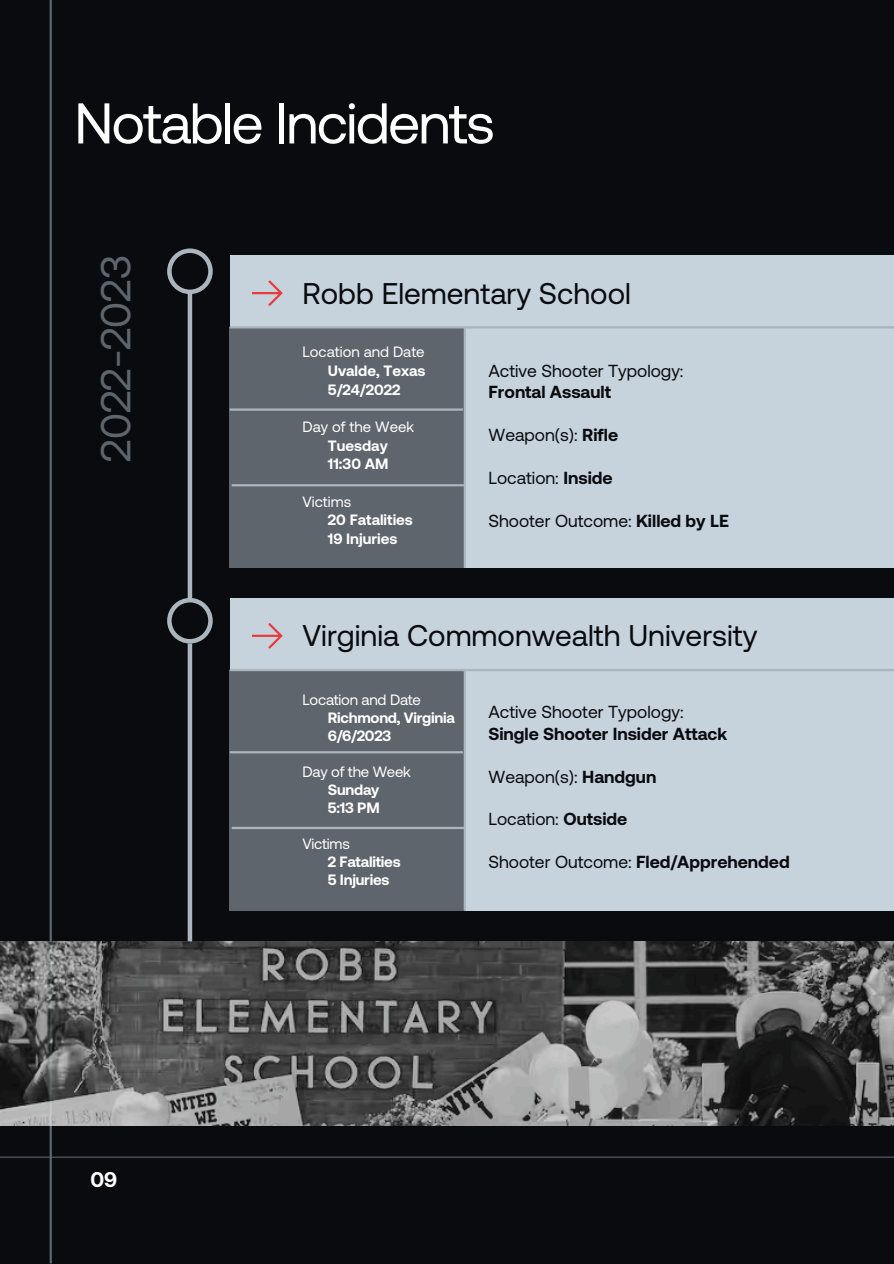
<style>
.page{position:relative;width:894px;height:1264px;background:#fff}
.page>*{position:absolute;margin:0;border:0;box-sizing:border-box;transform-origin:0 0}
.t1{font:57.3px "Aeonik";letter-spacing:-.03em;color:#fff}
.t2{font:42px "Aeonik";color:#5e656d}
.t3{font:29.85px "Aeonik";color:#0a0b0e}
.t4{font:700 21.3px "Aeonik";color:#fff}
.t5{font:17.4px/21.5px "Aeonik";color:#0a0b0e}
.t6{font:700 17.4px/21.3px "Aeonik";color:#0a0b0e}
.t7{font:700 15px "Aeonik";letter-spacing:-.01em;color:#fff}
.t8{font:15px "Aeonik";letter-spacing:-.01em;color:#fff}
.s1{font-weight:700}
.s2{font-weight:400}
</style>
<div class="page">
<div style="left:0;top:0;width:893px;height:1263px;background:#0a0b0e"></div>
<hr style="left:188px;top:286px;width:4px;height:655px;background:#aab5bd">
<svg style="left:167px;top:248px;width:46px;height:46px"></svg>
<svg style="left:167px;top:598px;width:46px;height:45px"></svg>
<div style="left:230px;top:255px;width:663px;height:313px;background:#c6d2dc"></div>
<div style="left:230px;top:327px;width:234px;height:241px;background:#5e656d"></div>
<svg style="left:252px;top:280px;width:30px;height:26px"></svg>
<hr style="left:230px;top:326px;width:663px;height:2px;background:#aab5bd">
<hr style="left:463px;top:327px;width:3px;height:241px;background:#aab5bd">
<hr style="left:230px;top:408px;width:233px;height:3px;background:#aab5bd">
<hr style="left:231px;top:484px;width:233px;height:2px;background:#aab5bd">
<div style="left:230px;top:598px;width:663px;height:312px;background:#c6d2dc"></div>
<div style="left:230px;top:670px;width:234px;height:240px;background:#5e656d"></div>
<svg style="left:252px;top:623px;width:30px;height:25px"></svg>
<hr style="left:230px;top:669px;width:663px;height:2px;background:#aab5bd">
<hr style="left:463px;top:670px;width:3px;height:240px;background:#aab5bd">
<hr style="left:230px;top:751px;width:233px;height:2px;background:#aab5bd">
<hr style="left:231px;top:826px;width:233px;height:3px;background:#aab5bd">
<hr style="left:0;top:1156px;width:893px;height:1px;background:#5e656d">
<hr style="left:50px;top:0;width:2px;height:1263px;background:#5e656d">
<img style="left:0;top:941px;width:893px;height:184px">
<p class="t1" style="left:74px;top:90px;width:421px">Notable Incidents</p>
<p class="t2" style="left:91px;top:462px;width:208px;rotate:-90deg">2022-2023</p>
<p class="t4" style="left:90px;top:1166px;width:28px">09</p>
<h1 class="t3" style="left:302px;top:276px;width:330px">Robb Elementary School</h1>
<h2 class="t8" style="left:302px;top:343px;width:124px">Location and Date</h2>
<p class="t7" style="left:328px;top:362px;width:99px">Uvalde, Texas</p>
<h3 class="t7" style="left:328px;top:380px;width:74px">5/24/2022</h3>
<p class="t8" style="left:302px;top:418px;width:113px">Day of the Week</p>
<p class="t7" style="left:328px;top:436px;width:61px">Tuesday</p>
<p class="t7" style="left:328px;top:455px;width:62px">11:30 AM</p>
<p class="t8" style="left:302px;top:493px;width:50px">Victims</p>
<p class="t7" style="left:328px;top:511px;width:86px">20 Fatalities</p>
<p class="t7" style="left:328px;top:530px;width:71px">19 Injuries</p>
<p class="t5" style="left:488px;top:360px;width:196px">Active Shooter Typology:<br><span class="s1">Frontal Assault</span></p>
<p class="t5" style="left:488px;top:424px;width:131px">Weapon(s): <span class="s1">Rifle</span></p>
<p class="t5" style="left:488px;top:467px;width:126px">Location: <span class="s1">Inside</span></p>
<h4 class="t5" style="left:488px;top:510px;width:242px">Shooter Outcome: <span class="s1">Killed by LE</span></h4>
<p class="t3" style="left:302px;top:618px;width:456px">Virginia Commonwealth University</p>
<h4 class="t8" style="left:302px;top:691px;width:120px">Location and Date</h4>
<h4 class="t7" style="left:328px;top:709px;width:128px">Richmond, Virginia</h4>
<p class="t7" style="left:328px;top:727px;width:65px">6/6/2023</p>
<p class="t8" style="left:302px;top:763px;width:110px">Day of the Week</p>
<h3 class="t7" style="left:328px;top:781px;width:53px">Sunday</h3>
<p class="t7" style="left:328px;top:799px;width:53px">5:13 PM</p>
<p class="t8" style="left:302px;top:835px;width:49px">Victims</p>
<p class="t7" style="left:328px;top:853px;width:74px">2 Fatalities</p>
<p class="t7" style="left:328px;top:871px;width:63px">5 Injuries</p>
<p class="t6" style="left:488px;top:701px;width:240px"><span class="s2">Active Shooter Typology:<br></span>Single Shooter Insider Attack</p>
<h4 class="t5" style="left:488px;top:765px;width:169px">Weapon(s): <span class="s1">Handgun</span></h4>
<h4 class="t5" style="left:488px;top:808px;width:140px">Location: <span class="s1">Outside</span></h4>
<h4 class="t6" style="left:488px;top:851px;width:303px"><span class="s2">Shooter Outcome:</span> Fled/Apprehended</h4>
</div>
